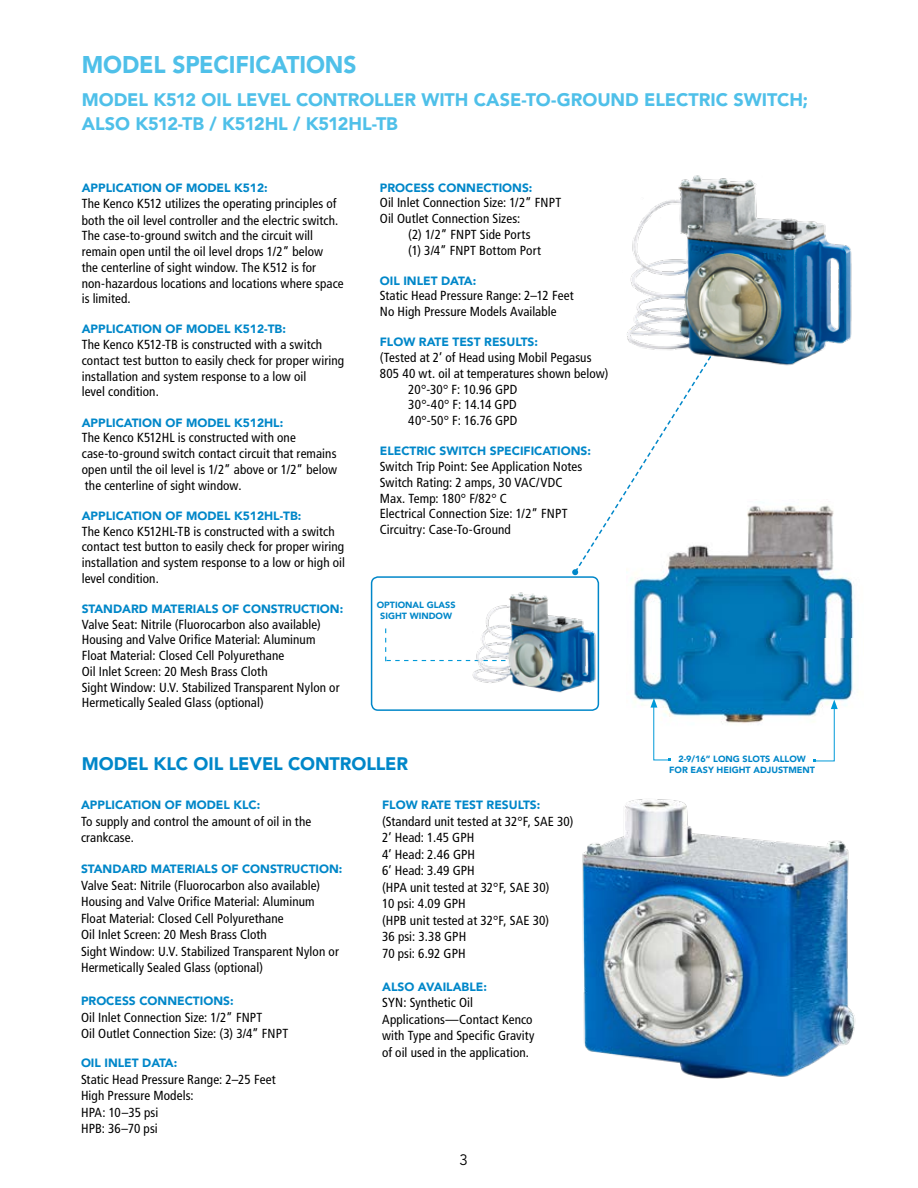
<style>
.page{position:relative;width:918px;height:1188px;background:#fff}
.page>*{position:absolute;margin:0;border:0;box-sizing:border-box;transform-origin:0 0}
.t1{font:900 24px "Avenir LT Std";letter-spacing:-.005em;color:#4fc0e9;scale:.95 1}
.t2{font:900 18px/24px "Avenir LT Std";letter-spacing:-.005em;color:#4fc0e9}
.t3{font:900 18px "Avenir LT Std";letter-spacing:-.005em;color:#0087c9}
.t4{font:15px "Avenir LT Std";color:#000}
.t5{font:condensed 13.2px/16.5px "Frutiger LT Std";letter-spacing:.01em;color:#000}
.t6{font:900 12px "Avenir";color:#0087c9}
.t7{font:900 9px/10.8px "Avenir";color:#0087c9;text-align:center}
</style>
<div class="page">
<svg style="left:385px;top:628px;width:85px;height:33px"></svg>
<img style="left:630px;top:502px;width:224px;height:222px">
<svg style="left:813px;top:700px;width:25px;height:53px"></svg>
<svg style="left:650px;top:698px;width:21px;height:55px"></svg>
<div style="left:371px;top:576px;width:228px;height:135px;border:2px solid #0087c9;border-radius:6px"></div>
<svg style="left:573px;top:388px;width:140px;height:187px"></svg>
<img style="left:582px;top:753px;width:273px;height:326px">
<img style="left:627px;top:175px;width:225px;height:212px">
<img style="left:470px;top:570px;width:146px;height:141px">
<h1 class="t1" style="left:82px;top:50px;width:291px">MODEL SPECIFICATIONS</h1>
<h2 class="t2" style="left:82px;top:88px;width:728px">MODEL K512 OIL LEVEL CONTROLLER WITH CASE-TO-GROUND ELECTRIC SWITCH;<br>ALSO K512-TB / K512HL / K512HL-TB</h2>
<p class="t6" style="left:82px;top:177px;width:187px">APPLICATION OF MODEL K512:</p>
<p class="t5" style="left:82px;top:196px;width:264px;line-height:15.9px">The Kenco K512 utilizes the operating principles of both the oil level controller and the electric switch.<br>The case-to-ground switch and the circuit will remain open until the oil level drops 1/2” below<br>the centerline of sight window. The K512 is for non-hazardous locations and locations where space is limited.</p>
<p class="t6" style="left:82px;top:319px;width:206px">APPLICATION OF MODEL K512-TB:</p>
<p class="t5" style="left:82px;top:337px;width:264px;line-height:15.8px">The Kenco K512-TB is constructed with a switch contact test button to easily check for proper wiring installation and system response to a low oil<br>level condition.</p>
<p class="t6" style="left:82px;top:412px;width:203px">APPLICATION OF MODEL K512HL:</p>
<p class="t5" style="left:82px;top:430px;width:257px;line-height:15.8px">The Kenco K512HL is constructed with one case-to-ground switch contact circuit that remains open until the oil level is 1/2” above or 1/2” below the centerline of sight window.</p>
<p class="t6" style="left:82px;top:505px;width:221px">APPLICATION OF MODEL K512HL-TB:</p>
<p class="t5" style="left:82px;top:523px;width:265px;line-height:15.8px">The Kenco K512HL-TB is constructed with a switch contact test button to easily check for proper wiring installation and system response to a low or high oil level condition.</p>
<p class="t6" style="left:82px;top:598px;width:263px">STANDARD MATERIALS OF CONSTRUCTION:</p>
<p class="t5" style="left:82px;top:616px;width:259px;line-height:15.8px">Valve Seat: Nitrile (Fluorocarbon also available)<br>Housing and Valve Orifice Material: Aluminum Float Material: Closed Cell Polyurethane<br>Oil Inlet Screen: 20 Mesh Brass Cloth<br>Sight Window: U.V. Stabilized Transparent Nylon or Hermetically Sealed Glass (optional)</p>
<p class="t6" style="left:380px;top:177px;width:154px">PROCESS CONNECTIONS:</p>
<p class="t5" style="left:380px;top:195px;width:183px">Oil Inlet Connection Size: 1/2” FNPT</p>
<p class="t5" style="left:380px;top:210px;width:142px">Oil Outlet Connection Sizes:</p>
<p class="t5" style="left:408px;top:226px;width:124px">(2) 1/2” FNPT Side Ports</p>
<p class="t5" style="left:408px;top:242px;width:134px">(1) 3/4” FNPT Bottom Port</p>
<p class="t6" style="left:380px;top:270px;width:98px">OIL INLET DATA:</p>
<p class="t5" style="left:380px;top:288px;width:195px;line-height:15.8px">Static Head Pressure Range: 2–12 Feet<br>No High Pressure Models Available</p>
<p class="t6" style="left:380px;top:332px;width:160px">FLOW RATE TEST RESULTS:</p>
<p class="t5" style="left:380px;top:349px;width:213px">(Tested at 2’ of Head using Mobil Pegasus</p>
<p class="t5" style="left:380px;top:365px;width:230px">805 40 wt. oil at temperatures shown below)</p>
<p class="t5" style="left:408px;top:381px;width:110px">20°-30° F: 10.96 GPD</p>
<p class="t5" style="left:408px;top:397px;width:110px">30°-40° F: 14.14 GPD</p>
<p class="t5" style="left:408px;top:412px;width:110px">40°-50° F: 16.76 GPD</p>
<p class="t6" style="left:380px;top:441px;width:213px">ELECTRIC SWITCH SPECIFICATIONS:</p>
<p class="t5" style="left:380px;top:459px;width:204px;line-height:15.8px">Switch Trip Point: See Application Notes<br>Switch Rating: 2 amps, 30 VAC/VDC<br>Max. Temp: 180° F/82° C<br>Electrical Connection Size: 1/2” FNPT<br>Circuitry: Case-To-Ground</p>
<p class="t7" style="left:377px;top:600px;width:80px">OPTIONAL GLASS<br>SIGHT WINDOW</p>
<p class="t7" style="left:678px;top:754px;width:129px">2-9/16” LONG SLOTS ALLOW</p>
<h2 class="t3" style="left:82px;top:753px;width:328px">MODEL KLC OIL LEVEL CONTROLLER</h2>
<p class="t7" style="left:669px;top:764px;width:147px">FOR EASY HEIGHT ADJUSTMENT</p>
<p class="t6" style="left:81px;top:795px;width:181px">APPLICATION OF MODEL KLC:</p>
<p class="t5" style="left:81px;top:813px;width:232px">To supply and control the amount of oil in the crankcase.</p>
<p class="t6" style="left:81px;top:859px;width:263px">STANDARD MATERIALS OF CONSTRUCTION:</p>
<p class="t5" style="left:81px;top:877px;width:259px">Valve Seat: Nitrile (Fluorocarbon also available)<br>Housing and Valve Orifice Material: Aluminum Float Material: Closed Cell Polyurethane<br>Oil Inlet Screen: 20 Mesh Brass Cloth<br>Sight Window: U.V. Stabilized Transparent Nylon or Hermetically Sealed Glass (optional)</p>
<p class="t6" style="left:81px;top:991px;width:154px">PROCESS CONNECTIONS:</p>
<p class="t5" style="left:81px;top:1009px;width:209px">Oil Inlet Connection Size: 1/2” FNPT<br>Oil Outlet Connection Size: (3) 3/4” FNPT</p>
<p class="t6" style="left:81px;top:1053px;width:98px">OIL INLET DATA:</p>
<p class="t5" style="left:81px;top:1071px;width:196px">Static Head Pressure Range: 2–25 Feet<br>High Pressure Models:<br>HPA: 10–35 psi<br>HPB: 36–70 psi</p>
<p class="t6" style="left:382px;top:795px;width:160px">FLOW RATE TEST RESULTS:</p>
<p class="t5" style="left:382px;top:813px;width:193px">(Standard unit tested at 32°F, SAE 30)<br>2’ Head: 1.45 GPH<br>4’ Head: 2.46 GPH<br>6’ Head: 3.49 GPH<br>(HPA unit tested at 32°F, SAE 30)<br>10 psi: 4.09 GPH<br>(HPB unit tested at 32°F, SAE 30)<br>36 psi: 3.38 GPH<br>70 psi: 6.92 GPH</p>
<p class="t6" style="left:382px;top:976px;width:106px">ALSO AVAILABLE:</p>
<p class="t5" style="left:382px;top:995px;width:154px">SYN: Synthetic Oil<br>Applications—Contact Kenco with Type and Specific Gravity of oil used in the application.</p>
<p class="t4" style="left:460px;top:1152px;width:10px">3</p>
</div>
